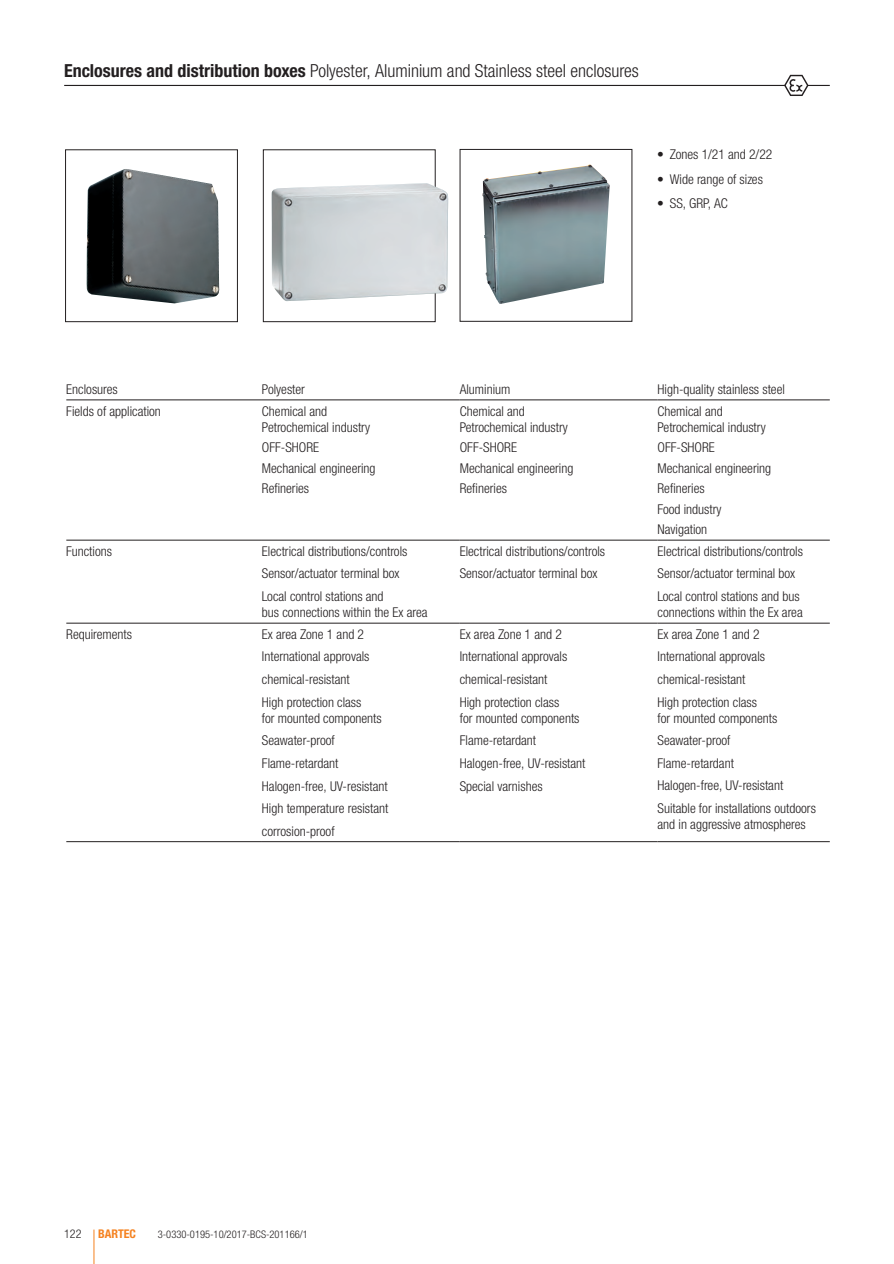
<style>
.page{position:relative;width:894px;height:1264px;background:#fff}
.page>*{position:absolute;margin:0;border:0;box-sizing:border-box;transform-origin:0 0}
.t1{font:300 condensed 18px "Helvetica Neue LTW1 G";color:#231f20}
.t2{font:300 condensed 13.5px/22.5px "Helvetica Neue LTW1 G";color:#231f20}
.t3{font:700 condensed 12px "Helvetica Neue LTW1 G";color:#f58220}
.t4{font:300 condensed 12px "Helvetica Neue LTW1 G";color:#231f20}
.t5{font:300 condensed 10.5px "Helvetica Neue LTW1 G";color:#231f20}
.s1{font-weight:700}
</style>
<div class="page">
<hr style="left:64px;top:85px;width:766px;height:1px;background:#231f20">
<hr style="left:94px;top:1229px;width:1px;height:35px;background:#f58220">
<div style="left:65px;top:150px;width:173px;height:172px;border:1px solid #231f20"></div>
<div style="left:263px;top:150px;width:172px;height:172px;border:1px solid #231f20"></div>
<svg style="left:784px;top:74px;width:24px;height:22px"></svg>
<img style="left:272px;top:183px;width:176px;height:118px">
<img style="left:482px;top:165px;width:127px;height:139px">
<img style="left:86px;top:169px;width:134px;height:134px">
<hr style="left:66px;top:400px;width:196px;height:1px;background:#231f20">
<hr style="left:262px;top:400px;width:198px;height:1px;background:#231f20">
<hr style="left:460px;top:400px;width:197px;height:1px;background:#231f20">
<hr style="left:657px;top:400px;width:173px;height:1px;background:#231f20">
<hr style="left:66px;top:540px;width:196px;height:1px;background:#231f20">
<hr style="left:262px;top:540px;width:198px;height:1px;background:#231f20">
<hr style="left:460px;top:540px;width:197px;height:1px;background:#231f20">
<hr style="left:657px;top:540px;width:173px;height:1px;background:#231f20">
<hr style="left:66px;top:623px;width:196px;height:1px;background:#231f20">
<hr style="left:262px;top:623px;width:198px;height:1px;background:#231f20">
<hr style="left:460px;top:623px;width:197px;height:1px;background:#231f20">
<hr style="left:657px;top:623px;width:173px;height:1px;background:#231f20">
<hr style="left:66px;top:841px;width:196px;height:1px;background:#231f20">
<hr style="left:262px;top:841px;width:198px;height:1px;background:#231f20">
<hr style="left:460px;top:841px;width:197px;height:1px;background:#231f20">
<hr style="left:657px;top:841px;width:173px;height:1px;background:#231f20">
<h1 class="t1" style="left:64px;top:60px;width:576px"><span class="s1">Enclosures and distribution boxes</span> Polyester, Aluminium and Stainless steel enclosures</h1>
<p class="t2" style="left:657px;top:143px;width:117px">• Zones 1/21 and 2/22</p>
<p class="t2" style="left:657px;top:168px;width:107px">• Wide range of sizes</p>
<p class="t2" style="left:657px;top:192px;width:72px">• SS, GRP, AC</p>
<p class="t2" style="left:66px;top:378px;width:53px">Enclosures</p>
<p class="t2" style="left:262px;top:378px;width:45px">Polyester</p>
<p class="t2" style="left:460px;top:378px;width:52px">Aluminium</p>
<p class="t2" style="left:657px;top:378px;width:129px">High-quality stainless steel</p>
<p class="t2" style="left:66px;top:400px;width:96px">Fields of application</p>
<p class="t2" style="left:262px;top:403px;width:110px;line-height:16.2px">Chemical and<br>Petrochemical industry</p>
<p class="t2" style="left:262px;top:437px;width:115px;line-height:20.5px">OFF-SHORE<br>Mechanical engineering<br>Refineries</p>
<p class="t2" style="left:460px;top:403px;width:110px;line-height:16.2px">Chemical and<br>Petrochemical industry</p>
<p class="t2" style="left:460px;top:437px;width:115px;line-height:20.5px">OFF-SHORE<br>Mechanical engineering<br>Refineries</p>
<p class="t2" style="left:657px;top:403px;width:110px;line-height:16.2px">Chemical and<br>Petrochemical industry</p>
<p class="t2" style="left:657px;top:437px;width:115px;line-height:20.5px">OFF-SHORE<br>Mechanical engineering<br>Refineries<br>Food industry<br>Navigation</p>
<p class="t2" style="left:66px;top:540px;width:47px">Functions</p>
<p class="t2" style="left:262px;top:540px;width:147px">Electrical distributions/controls<br>Sensor/actuator terminal box<br>Local control stations and</p>
<p class="t2" style="left:262px;top:601px;width:167px">bus connections within the Ex area</p>
<p class="t2" style="left:66px;top:623px;width:67px">Requirements</p>
<p class="t2" style="left:262px;top:623px;width:109px">Ex area Zone 1 and 2<br>International approvals chemical-resistant<br>High protection class</p>
<p class="t2" style="left:262px;top:707px;width:128px">for mounted components<br>Seawater-proof<br>Flame-retardant<br>Halogen-free, UV-resistant<br>High temperature resistant corrosion-proof</p>
<p class="t2" style="left:460px;top:540px;width:147px">Electrical distributions/controls<br>Sensor/actuator terminal box</p>
<p class="t2" style="left:657px;top:540px;width:147px">Electrical distributions/controls<br>Sensor/actuator terminal box<br>Local control stations and bus</p>
<p class="t2" style="left:657px;top:601px;width:147px">connections within the Ex area</p>
<p class="t2" style="left:460px;top:623px;width:109px">Ex area Zone 1 and 2<br>International approvals chemical-resistant<br>High protection class</p>
<p class="t2" style="left:460px;top:707px;width:127px">for mounted components<br>Flame-retardant<br>Halogen-free, UV-resistant<br>Special varnishes</p>
<p class="t2" style="left:657px;top:623px;width:109px">Ex area Zone 1 and 2<br>International approvals chemical-resistant<br>High protection class</p>
<p class="t2" style="left:657px;top:707px;width:160px">for mounted components<br>Seawater-proof<br>Flame-retardant<br>Halogen-free, UV-resistant<br>Suitable for installations outdoors</p>
<p class="t2" style="left:657px;top:813px;width:150px">and in aggressive atmospheres</p>
<p class="t4" style="left:64px;top:1226px;width:19px">122</p>
<p class="t3" style="left:98px;top:1226px;width:39px">BARTEC</p>
<p class="t5" style="left:158px;top:1228px;width:151px">3-0330-0195-10/2017-BCS-201166/1</p>
</div>
